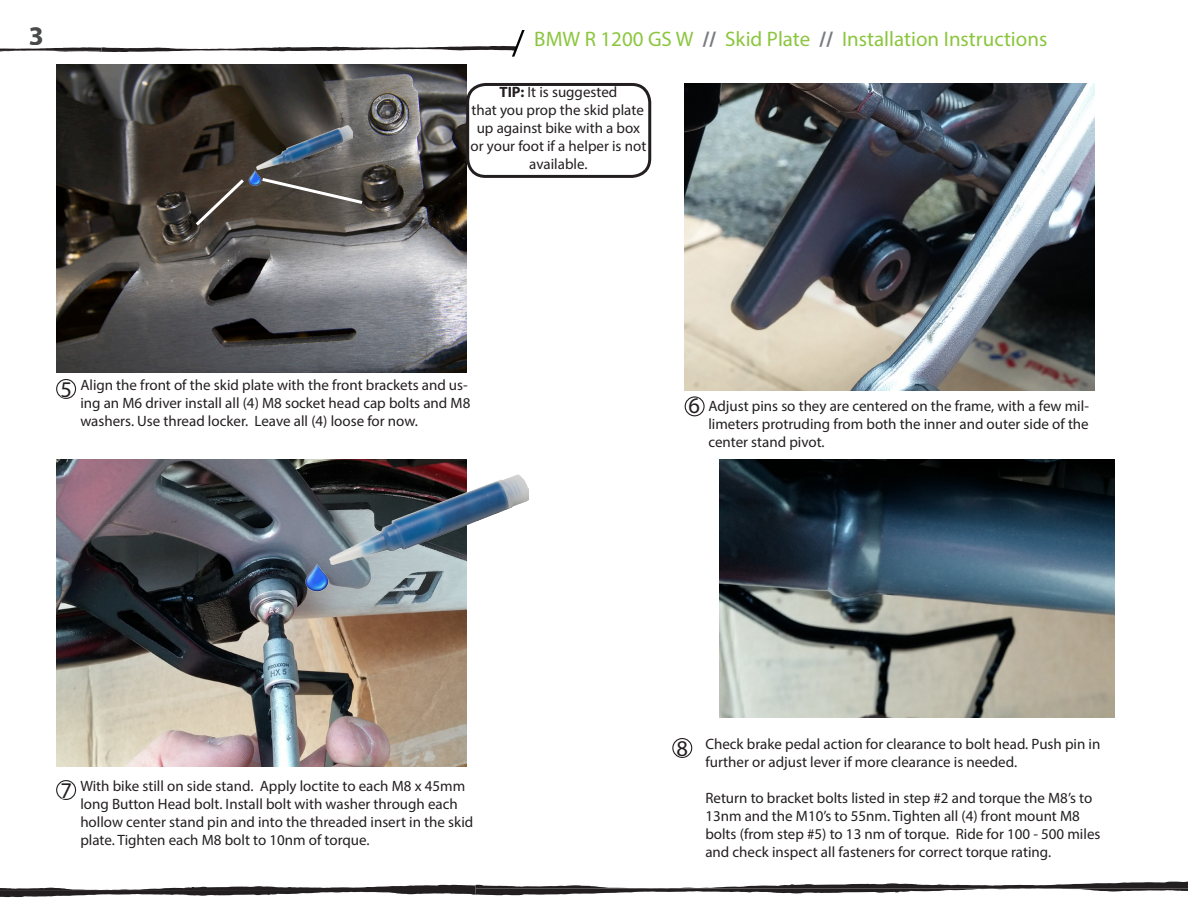
<style>
.page{position:relative;width:1188px;height:918px;background:#fff}
.page>*{position:absolute;margin:0;border:0;box-sizing:border-box;transform-origin:0 0}
.t1{font:700 27px "Myriad Pro";color:#494a4b}
.t2{font:22.5px "Myriad Pro";color:#231f20}
.t3{font:21px "Myriad Pro";color:#8bc63e}
.t4{font:15px/18px "Myriad Pro";color:#231f20}
.s1{font-weight:700;color:#7a7c7f}
.s2{font-weight:700}
</style>
<div class="page">
<img style="left:56px;top:65px;width:410px;height:308px">
<img style="left:685px;top:84px;width:409px;height:307px">
<svg style="left:57px;top:781px;width:19px;height:18px"></svg>
<div style="left:56px;top:780px;width:20px;height:20px;border:1px solid #231f20;border-radius:50%"></div>
<svg style="left:61px;top:782px;width:11px;height:17px"></svg>
<svg style="left:685px;top:397px;width:19px;height:19px"></svg>
<div style="left:685px;top:396px;width:20px;height:20px;border:1px solid #231f20;border-radius:50%"></div>
<svg style="left:688px;top:398px;width:12px;height:16px"></svg>
<svg style="left:0;top:881px;width:1188px;height:16px"></svg>
<svg style="left:57px;top:380px;width:19px;height:18px"></svg>
<div style="left:56px;top:379px;width:20px;height:20px;border:1px solid #231f20;border-radius:50%"></div>
<svg style="left:60px;top:381px;width:12px;height:17px"></svg>
<svg style="left:0;top:30px;width:525px;height:27px"></svg>
<div style="left:466px;top:83px;width:185px;height:95px;border:3px solid #231f20;border-radius:18px"></div>
<img style="left:248px;top:171px;width:13px;height:14px">
<img style="left:256px;top:125px;width:97px;height:44px">
<svg style="left:193px;top:176px;width:54px;height:53px;background:#52483f"></svg>
<svg style="left:259px;top:176px;width:107px;height:30px;background:#5d5852"></svg>
<img style="left:56px;top:459px;width:410px;height:307px">
<img style="left:304px;top:563px;width:26px;height:29px">
<img style="left:330px;top:475px;width:199px;height:90px">
<img style="left:719px;top:459px;width:396px;height:258px">
<svg style="left:673px;top:739px;width:19px;height:18px"></svg>
<div style="left:672px;top:738px;width:20px;height:20px;border:1px solid #231f20;border-radius:50%"></div>
<svg style="left:676px;top:740px;width:12px;height:17px"></svg>
<h1 class="t1" style="left:29px;top:18px;width:16px">3</h1>
<p class="t3" style="left:534px;top:26px;width:515px">BMW R 1200 GS W <span class="s1">//</span> Skid Plate <span class="s1">//</span> Installation Instructions</p>
<p class="t4" style="left:471px;top:83px;width:177px;text-align:center"><span class="s2">TIP:</span> It is suggested<br>that you prop the skid plate up against bike with a box or your foot if a helper is not available.</p>
<p class="t2" style="left:60px;top:375px;width:13px">5</p>
<p class="t4" style="left:80px;top:376px;width:392px">Align the front of the skid plate with the front brackets and us&shy;ing an M6 driver install all (4) M8 socket head cap bolts and M8 washers. Use thread locker. Leave all (4) loose for now.</p>
<p class="t2" style="left:688px;top:392px;width:13px">6</p>
<p class="t4" style="left:708px;top:397px;width:382px;text-align:justify">Adjust pins so they are centered on the frame, with a few mil&shy;limeters protruding from both the inner and outer side of the center stand pivot.</p>
<p class="t2" style="left:60px;top:777px;width:13px">7</p>
<p class="t4" style="left:80px;top:777px;width:395px">With bike still on side stand. Apply loctite to each M8 x 45mm long Button Head bolt. Install bolt with washer through each hollow center stand pin and into the threaded insert in the skid plate. Tighten each M8 bolt to 10nm of torque.</p>
<p class="t2" style="left:677px;top:735px;width:13px">8</p>
<p class="t4" style="left:705px;top:735px;width:397px">Check brake pedal action for clearance to bolt head. Push pin in further or adjust lever if more clearance is needed.</p>
<p class="t4" style="left:705px;top:789px;width:397px">Return to bracket bolts listed in step #2 and torque the M8’s to 13nm and the M10’s to 55nm. Tighten all (4) front mount M8 bolts (from step #5) to 13 nm of torque. Ride for 100 - 500 miles and check inspect all fasteners for correct torque rating.</p>
</div>
